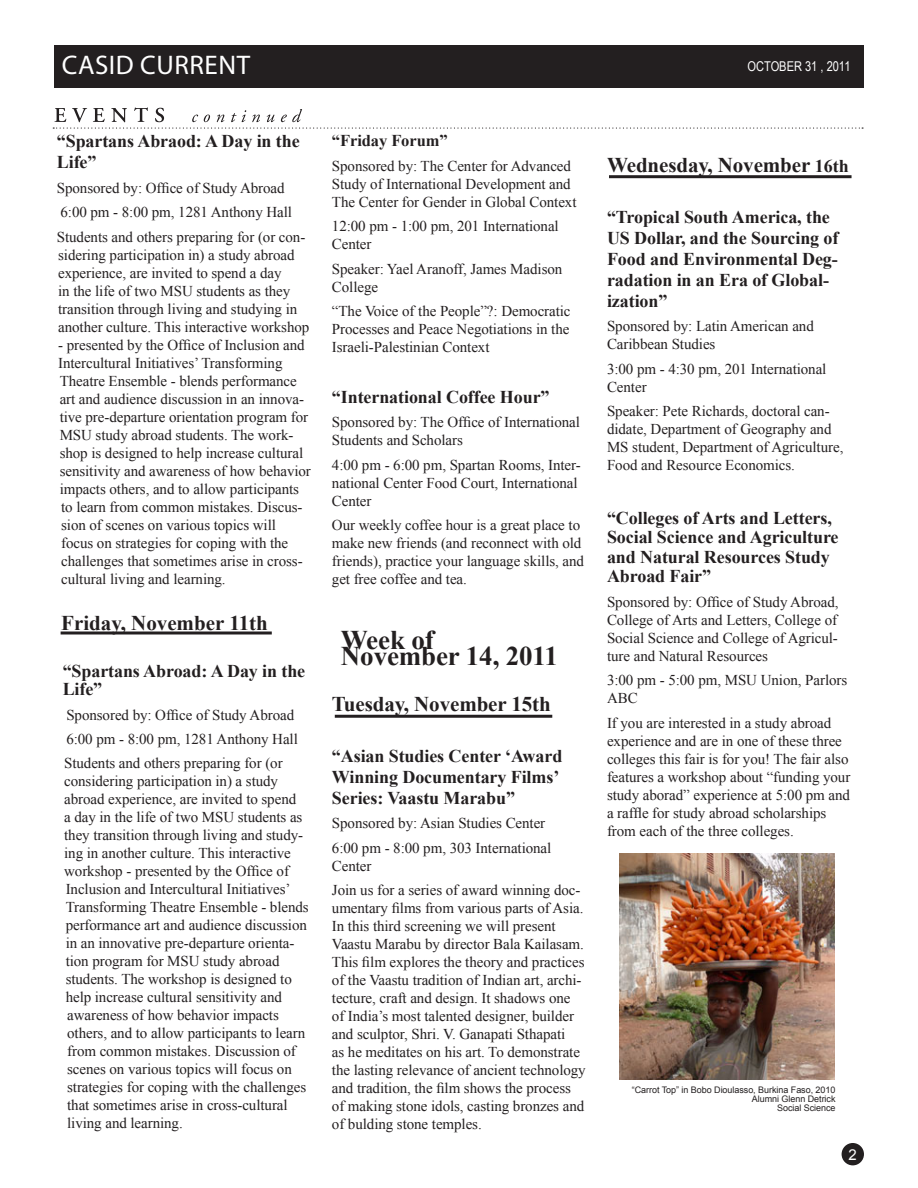
<style>
.page{position:relative;width:918px;height:1188px;background:#fff}
.page>*{position:absolute;margin:0;border:0;box-sizing:border-box;transform-origin:0 0}
.Weekly_heading{font:700 27px "Times New Roman";letter-spacing:-.005em;color:#231f20}
.t1{font:27px "Myriad Pro";letter-spacing:.02em;color:#fff}
.Date_heading{font:700 21px "Times New Roman";letter-spacing:-.005em;color:#231f20}
.Date_heading-2{font:700 18px/21px "Times New Roman";letter-spacing:-.005em;color:#231f20}
.Event_Announcement_t{font:700 18px/19.5px "Times New Roman";letter-spacing:-.005em;color:#231f20}
.body_text{font:700 18px/18px "Times New Roman";letter-spacing:-.005em;color:#231f20}
.body_text-2{font:700 16.5px "Times New Roman";letter-spacing:-.005em;color:#231f20}
.body_text-3{font:15px/18px "Times New Roman";letter-spacing:-.005em;color:#231f20}
.Date_heading-3{font:15px/18px "Times New Roman";letter-spacing:-.005em;color:#231f20}
.Event_Announcement_t-2{font:15px/18px "Times New Roman";letter-spacing:-.005em;color:#231f20}
.body_text-4{font:15px "Arial Narrow";letter-spacing:-.005em;color:#fff}
.body_text-5{font:15px "Arial";color:#fff}
.t2{font:13.5px "Arial Narrow";color:#fff}
.body_text-6{font:9px "Arial";letter-spacing:-.005em;color:#231f20}
.s1{font-size:18px}
</style>
<div class="page">
<div style="left:54px;top:45px;width:810px;height:42px;background:#231f20"></div>
<div style="left:842px;top:1143px;width:22px;height:22px;background:#231f20;border-radius:50%"></div>
<svg style="left:54px;top:107px;width:248px;height:15px"></svg>
<svg style="left:53px;top:128px;width:810px;height:1px"></svg>
<hr style="left:61px;top:632px;width:211px;height:2px;background:#231f20">
<hr style="left:335px;top:715px;width:217px;height:3px;background:#231f20">
<hr style="left:609px;top:175px;width:243px;height:3px;background:#231f20">
<img style="left:619px;top:854px;width:216px;height:225px">
<p class="t1" style="left:62px;top:49px;width:190px">CASID CURRENT</p>
<p class="body_text-4" style="left:745px;top:55px;width:109px">JAN UARY 27, 2005</p>
<p class="t2" style="left:748px;top:57px;width:104px">OCTOBER 31 , 2011</p>
<p class="Date_heading-2" style="left:57px;top:130px;width:244px">“Spartans Abraod: A Day in the<br>Life”</p>
<p class="Date_heading-3" style="left:57px;top:178px;width:229px">Sponsored by: Office of Study Abroad</p>
<p class="Date_heading-3" style="left:61px;top:203px;width:233px">6:00 pm - 8:00 pm, 1281 Anthony Hall</p>
<p class="body_text-3" style="left:57px;top:227px;width:254px">Students and others preparing for (or con&shy;sidering participation in) a study abroad experience, are invited to spend a day<br>in the life of two MSU students as they transition through living and studying in another culture. This interactive workshop</p>
<p class="body_text-3" style="left:58px;top:335px;width:254px">- presented by the Office of Inclusion and Intercultural Initiatives’ Transforming Theatre Ensemble - blends performance art and audience discussion in an innova&shy;tive pre-departure orientation program for MSU study abroad students. The work&shy;shop is designed to help increase cultural sensitivity and awareness of how behavior impacts others, and to allow participants to learn from common mistakes. Discus&shy;sion of scenes on various topics will<br>focus on strategies for coping with the challenges that sometimes arise in cross&shy;cultural living and learning.</p>
<p class="Date_heading" style="left:61px;top:608px;width:208px">Friday, November 11th</p>
<p class="body_text" style="left:63px;top:662px;width:244px">“Spartans Abroad: A Day in the<br>Life”</p>
<p class="Event_Announcement_t-2" style="left:66px;top:705px;width:229px">Sponsored by: Office of Study Abroad</p>
<p class="Date_heading-3" style="left:66px;top:730px;width:233px">6:00 pm - 8:00 pm, 1281 Anthony Hall</p>
<p class="body_text-3" style="left:64px;top:754px;width:246px">Students and others preparing for (or considering participation in) a study abroad experience, are invited to spend<br>a day in the life of two MSU students as they transition through living and study&shy;ing in another culture. This interactive workshop - presented by the Office of Inclusion and Intercultural Initiatives’ Transforming Theatre Ensemble - blends performance art and audience discussion in an innovative pre-departure orienta&shy;tion program for MSU study abroad students. The workshop is designed to help increase cultural sensitivity and awareness of how behavior impacts others, and to allow participants to learn from common mistakes. Discussion of scenes on various topics will focus on strategies for coping with the challenges that sometimes arise in cross-cultural living and learning.</p>
<p class="body_text-2" style="left:332px;top:129px;width:117px">“Friday Forum”</p>
<p class="body_text-3" style="left:332px;top:156px;width:246px">Sponsored by: The Center for Advanced<br>Study of International Development and<br>The Center for Gender in Global Context</p>
<p class="body_text-3" style="left:332px;top:217px;width:228px">12:00 pm - 1:00 pm, 201 International<br>Center</p>
<p class="body_text-3" style="left:332px;top:259px;width:232px">Speaker: Yael Aranoff, James Madison<br>College</p>
<p class="body_text-3" style="left:332px;top:302px;width:240px;text-align:justify">“The Voice of the People”?: Democratic Processes and Peace Negotiations in the Israeli-Palestinian Context</p>
<p class="Event_Announcement_t" style="left:332px;top:386px;width:219px">“International Coffee Hour”</p>
<p class="body_text-3" style="left:332px;top:413px;width:250px">Sponsored by: The Office of International<br>Students and Scholars</p>
<p class="body_text-3" style="left:332px;top:455px;width:250px">4:00 pm - 6:00 pm, Spartan Rooms, Inter&shy;national Center Food Court, International<br>Center</p>
<p class="Event_Announcement_t-2" style="left:332px;top:516px;width:254px">Our weekly coffee hour is a great place to make new friends (and reconnect with old friends), practice your language skills, and get free coffee and tea.</p>
<p class="Weekly_heading" style="left:341px;top:621px;width:94px">Week of</p>
<p class="Weekly_heading" style="left:341px;top:638px;width:219px">November 14, 2011</p>
<p class="Date_heading" style="left:332px;top:690px;width:220px">Tuesday, November 15th</p>
<p class="Date_heading-2" style="left:332px;top:745px;width:232px">“Asian Studies Center ‘Award<br>Winning Documentary Films’<br>Series: Vaastu Marabu”</p>
<p class="Date_heading-3" style="left:332px;top:814px;width:215px">Sponsored by: Asian Studies Center</p>
<p class="Date_heading-3" style="left:332px;top:839px;width:221px">6:00 pm - 8:00 pm, 303 International<br>Center</p>
<p class="Date_heading-3" style="left:332px;top:881px;width:255px">Join us for a series of award winning doc&shy;umentary films from various parts of Asia.<br>In this third screening we will present Vaastu Marabu by director Bala Kailasam.<br>This film explores the theory and practices of the Vaastu tradition of Indian art, archi&shy;tecture, craft and design. It shadows one of India’s most talented designer, builder and sculptor, Shri. V. Ganapati Sthapati<br>as he meditates on his art. To demonstrate the lasting relevance of ancient technology and tradition, the film shows the process of making stone idols, casting bronzes and of bulding stone temples.</p>
<p class="Date_heading" style="left:607px;top:151px;width:243px">Wednesday, November <span class="s1">16th</span></p>
<p class="Date_heading-2" style="left:607px;top:206px;width:233px">“Tropical South America, the<br>US Dollar, and the Sourcing of<br>Food and Environmental Deg&shy;radation in an Era of Global&shy;ization”</p>
<p class="Date_heading-3" style="left:607px;top:317px;width:208px">Sponsored by: Latin American and<br>Caribbean Studies</p>
<p class="Date_heading-3" style="left:607px;top:359px;width:221px">3:00 pm - 4:30 pm, 201 International<br>Center</p>
<p class="Date_heading-3" style="left:607px;top:402px;width:238px">Speaker: Pete Richards, doctoral can&shy;didate, Department of Geography and MS student, Department of Agriculture, Food and Resource Economics.</p>
<p class="Event_Announcement_t" style="left:607px;top:507px;width:233px">“Colleges of Arts and Letters,<br>Social Science and Agriculture and Natural Resources Study<br>Abroad Fair”</p>
<p class="body_text-3" style="left:607px;top:592px;width:233px;text-align:justify">Sponsored by: Office of Study Abroad, College of Arts and Letters, College of Social Science and College of Agricul&shy;ture and Natural Resources</p>
<p class="body_text-3" style="left:607px;top:671px;width:242px">3:00 pm - 5:00 pm, MSU Union, Parlors<br>ABC</p>
<p class="body_text-3" style="left:607px;top:713px;width:245px">If you are interested in a study abroad experience and are in one of these three colleges this fair is for you! The fair also features a workshop about “funding your study aborad” experience at 5:00 pm and a raffle for study abroad scholarships from each of the three colleges.</p>
<p class="body_text-6" style="left:632px;top:1084px;width:205px">“Carrot Top” in Bobo Dioulasso, Burkina Faso, 2010</p>
<p class="body_text-6" style="left:752px;top:1093px;width:85px">Alumni Glenn Detrick</p>
<p class="body_text-6" style="left:777px;top:1102px;width:60px">Social Science</p>
<p class="body_text-5" style="left:849px;top:1145px;width:10px">2</p>
</div>
